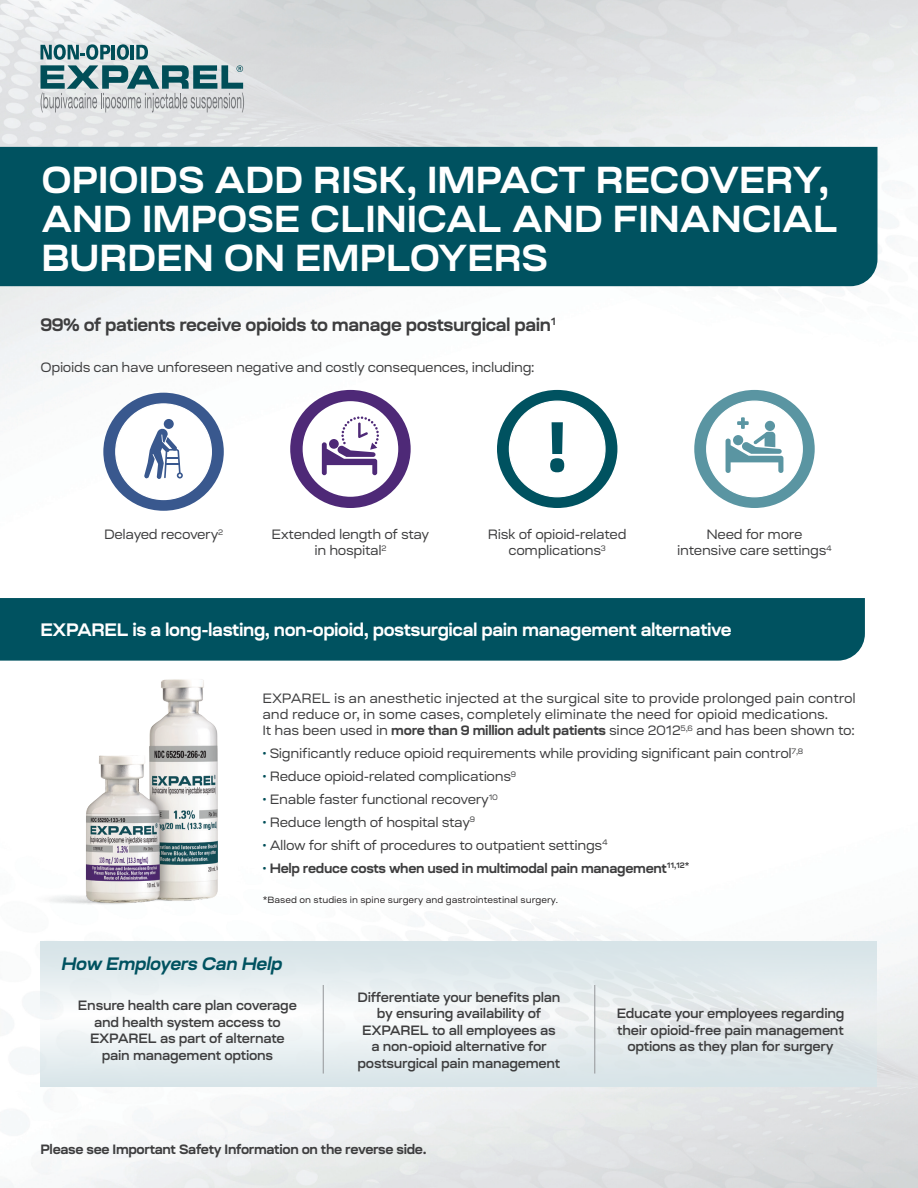
<style>
.page{position:relative;width:918px;height:1188px;background:#fff}
.page>*{position:absolute;margin:0;border:0;box-sizing:border-box;transform-origin:0 0}
.t1{font:800 70.5px "Ruberoid";color:#005260}
.t2{font:700 37.5px/39px "Ruberoid";color:#fff}
.t3{font:700 18px "Ruberoid";letter-spacing:-.025em;color:#fff}
.t4{font:700 18px "Ruberoid";letter-spacing:-.025em;color:#3e3e3f}
.t5{font:italic 700 18px "Ruberoid";letter-spacing:-.02em;color:#005260}
.t6{font:13.5px/16.2px "Ruberoid";letter-spacing:-.025em;color:#3e3e3f;text-align:center}
.t7{font:600 13.5px/16.5px "Ruberoid";letter-spacing:-.02em;color:#3e3e3f;text-align:center}
.t8{font:700 13.5px "Ruberoid";letter-spacing:-.025em;color:#3e3e3f}
.t9{font:9px "Ruberoid";color:#231f20}
.s1{font-weight:700}
.s2{color:#004e58}
.s3{font-weight:400;color:#004e58}
</style>
<div class="page">
<img style="left:0;top:0;width:918px;height:1188px">
<img style="left:19px;top:664px;width:231px;height:241px">
<div style="left:0;top:147px;width:878px;height:139px;background:#005260"></div>
<div style="left:0;top:598px;width:865px;height:63px;background:#005260"></div>
<div style="left:497px;top:390px;width:120px;height:118px;background:#005260;border-radius:50%"></div>
<div style="left:509px;top:401px;width:96px;height:96px;background:#fff;border-radius:50%"></div>
<div style="left:290px;top:390px;width:121px;height:118px;background:#4e2977;border-radius:50%"></div>
<div style="left:303px;top:401px;width:95px;height:96px;background:#fff;border-radius:50%"></div>
<div style="left:103px;top:393px;width:121px;height:118px;background:#39588e;border-radius:50%"></div>
<div style="left:116px;top:404px;width:95px;height:96px;background:#fff;border-radius:50%"></div>
<div style="left:694px;top:390px;width:121px;height:118px;background:#5a95a2;border-radius:50%"></div>
<div style="left:707px;top:401px;width:95px;height:96px;background:#fff;border-radius:50%"></div>
<div style="left:765px;top:421px;width:10px;height:10px;background:#5a95a2;border-radius:50%"></div>
<svg style="left:726px;top:432px;width:57px;height:41px"></svg>
<svg style="left:741px;top:417px;width:4px;height:12px"></svg>
<svg style="left:737px;top:421px;width:12px;height:4px"></svg>
<svg style="left:40px;top:941px;width:838px;height:145px;fill:#e2eaed"></svg>
<hr style="left:323px;top:985px;width:1px;height:89px;background:#939598">
<hr style="left:594px;top:985px;width:1px;height:89px;background:#939598">
<svg style="left:322px;top:416px;width:57px;height:59px"></svg>
<div style="left:164px;top:419px;width:10px;height:10px;background:#39588e;border-radius:50%"></div>
<svg style="left:144px;top:428px;width:39px;height:51px"></svg>
<svg style="left:40px;top:44px;width:204px;height:68px;background:#9fb5b8"></svg>
<h2 class="t2" style="left:41px;top:160px;width:798px">OPIOIDS ADD RISK, IMPACT RECOVERY,<br>AND IMPOSE CLINICAL AND FINANCIAL<br>BURDEN ON EMPLOYERS</h2>
<h3 class="t4" style="left:40px;top:312px;width:517px">99% of patients receive opioids to manage postsurgical pain<sup>1</sup></h3>
<p class="t6" style="left:40px;top:359px;width:496px">Opioids can have unforeseen negative and costly consequences, including:</p>
<h1 class="t1" style="left:547px;top:396px;width:21px">!</h1>
<p class="t6" style="left:104px;top:526px;width:121px">Delayed recovery<sup>2</sup></p>
<p class="t6" style="left:271px;top:526px;width:160px">Extended length of stay in hospital<sup>2</sup></p>
<p class="t6" style="left:488px;top:526px;width:140px">Risk of opioid-related complications<sup>3</sup></p>
<p class="t6" style="left:677px;top:526px;width:156px">Need for more intensive care settings<sup>4</sup></p>
<h3 class="t3" style="left:40px;top:617px;width:693px">EXPAREL is a long-lasting, non-opioid, postsurgical pain management alternative</h3>
<p class="t6" style="left:262px;top:690px;width:595px;text-align:left">EXPAREL is an anesthetic injected at the surgical site to provide prolonged pain control and reduce or, in some cases, completely eliminate the need for opioid medications.<br>It has been used in <span class="s1">more than 9 million adult patients</span> since 2012<sup>5,6</sup> and has been shown to:</p>
<p class="t6" style="left:262px;top:745px;width:542px"><span class="s2">•</span> Significantly reduce opioid requirements while providing significant pain control<sup>7,8</sup></p>
<p class="t6" style="left:262px;top:768px;width:255px"><span class="s2">•</span> Reduce opioid-related complications<sup>9</sup></p>
<p class="t6" style="left:262px;top:791px;width:237px"><span class="s2">•</span> Enable faster functional recovery<sup>10</sup></p>
<p class="t6" style="left:262px;top:814px;width:214px"><span class="s2">•</span> Reduce length of hospital stay<sup>9</sup></p>
<p class="t6" style="left:262px;top:837px;width:347px"><span class="s2">•</span> Allow for shift of procedures to outpatient settings<sup>4</sup></p>
<p class="t8" style="left:262px;top:859px;width:428px"><span class="s3">•</span> Help reduce costs when used in multimodal pain management<sup>11,12*</sup></p>
<p class="t9" style="left:263px;top:894px;width:296px">*Based on studies in spine surgery and gastrointestinal surgery.</p>
<h3 class="t5" style="left:62px;top:951px;width:223px">How Employers Can Help</h3>
<p class="t7" style="left:78px;top:997px;width:220px">Ensure health care plan coverage and health system access to<br>EXPAREL as part of alternate pain management options</p>
<p class="t7" style="left:357px;top:989px;width:205px">Differentiate your benefits plan by ensuring availability of<br>EXPAREL to all employees as a non-opioid alternative for postsurgical pain management</p>
<p class="t8" style="left:40px;top:1140px;width:388px">Please see Important Safety Information on the reverse side.</p>
<p class="t7" style="left:617px;top:1005px;width:229px">Educate your employees regarding their opioid-free pain management options as they plan for surgery</p>
</div>
